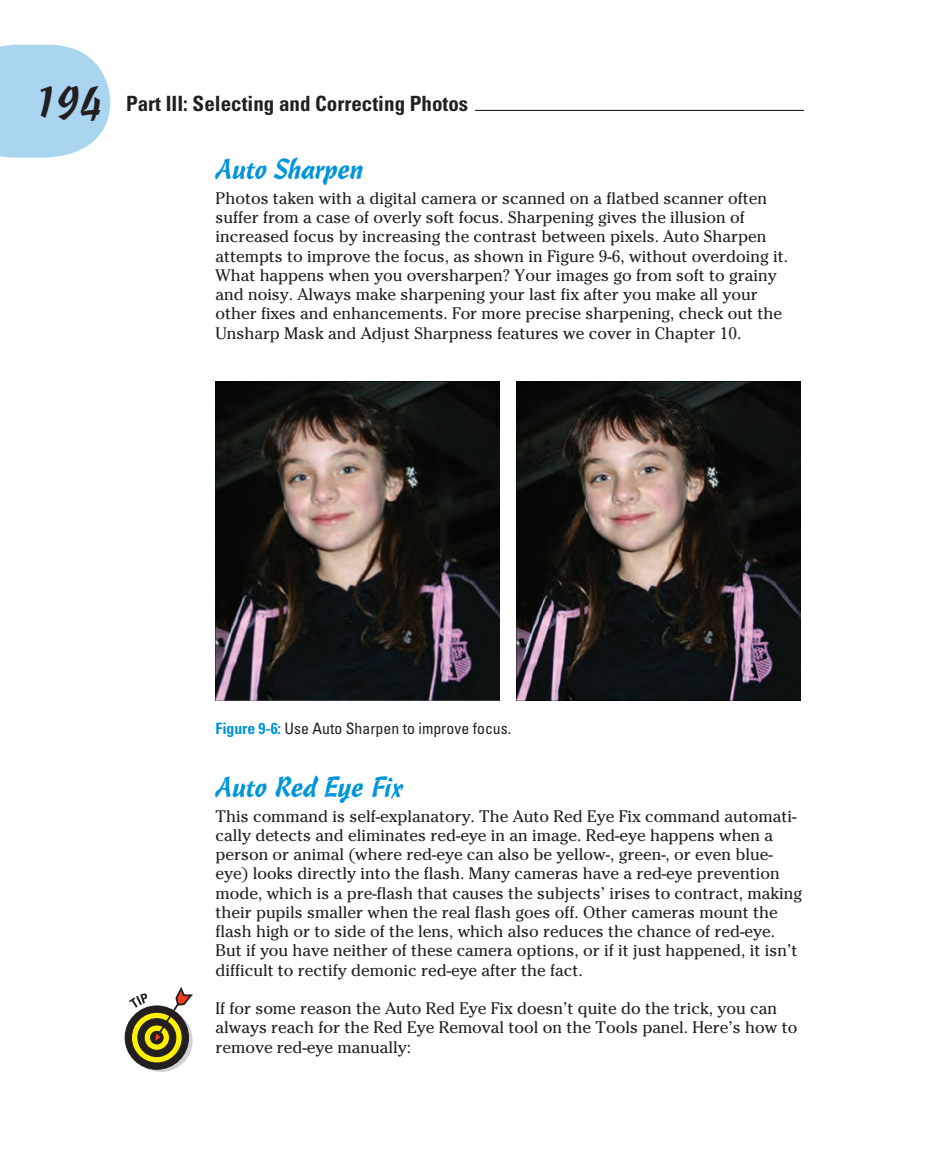
<style>
.page{position:relative;width:930px;height:1158px;background:#fff}
.page>*{position:absolute;margin:0;border:0;box-sizing:border-box;transform-origin:0 0}
.t1{font:28px "I Script STD";letter-spacing:-.015em;color:#0095d9}
.t2{font:700 condensed 21px "Univers LT Std";color:#231f20}
.t3{font:16.62px/19.2px "Cheltenham Std";color:#231f20}
.t4{font:condensed 15.75px "Univers LT Std";color:#231f20}
.s1{font-family:"I Script STD";font-weight:400;font-stretch:normal;font-size:42px}
.s2{font-weight:700;color:#0095d9}
</style>
<div class="page">
<svg style="left:0;top:45px;width:110px;height:113px;background:#b3d9f2"></svg>
<hr style="left:475px;top:110px;width:328px;height:1px;background:#231f20">
<img style="left:215px;top:381px;width:284px;height:320px">
<img style="left:516px;top:381px;width:284px;height:319px">
<svg style="left:129px;top:1008px;width:63px;height:64px"></svg>
<svg style="left:129px;top:993px;width:18px;height:14px"></svg>
<div style="left:125px;top:1006px;width:63px;height:63px;background:#231f20;border-radius:50%"></div>
<div style="left:125px;top:1005px;width:64px;height:64px;border:1px solid #231f20;border-radius:50%"></div>
<svg style="left:131px;top:1012px;width:51px;height:51px"></svg>
<div style="left:131px;top:1012px;width:51px;height:51px;border:1px solid #231f20;border-radius:50%"></div>
<div style="left:138px;top:1018px;width:38px;height:38px;background:#231f20;border-radius:50%"></div>
<div style="left:137px;top:1018px;width:39px;height:39px;border:1px solid #231f20;border-radius:50%"></div>
<svg style="left:144px;top:1025px;width:25px;height:25px"></svg>
<div style="left:144px;top:1024px;width:26px;height:26px;border:1px solid #231f20;border-radius:50%"></div>
<div style="left:150px;top:1031px;width:13px;height:13px;background:#231f20;border-radius:50%"></div>
<div style="left:150px;top:1031px;width:13px;height:13px;border:1px solid #231f20;border-radius:50%"></div>
<svg style="left:154px;top:987px;width:39px;height:54px"></svg>
<p class="t2" style="left:32px;top:95px;width:438px"><span class="s1">194</span> Part III: Selecting and Correcting Photos</p>
<p class="t1" style="left:215px;top:158px;width:150px">Auto Sharpen</p>
<p class="t3" style="left:215px;top:190px;width:574px">Photos taken with a digital camera or scanned on a flatbed scanner often suffer from a case of overly soft focus. Sharpening gives the illusion of increased focus by increasing the contrast between pixels. Auto Sharpen attempts to improve the focus, as shown in Figure 9-6, without overdoing it.<br>What happens when you oversharpen? Your images go from soft to grainy and noisy. Always make sharpening your last fix after you make all your other fixes and enhancements. For more precise sharpening, check out the Unsharp Mask and Adjust Sharpness features we cover in Chapter 10.</p>
<p class="t4" style="left:215px;top:722px;width:297px"><span class="s2">Figure 9-6:</span> Use Auto Sharpen to improve focus.</p>
<p class="t1" style="left:215px;top:775px;width:189px">Auto Red Eye Fix</p>
<p class="t3" style="left:215px;top:807px;width:588px">This command is self-explanatory. The Auto Red Eye Fix command automati&shy;cally detects and eliminates red-eye in an image. Red-eye happens when a person or animal (where red-eye can also be yellow-, green-, or even blue&shy;eye) looks directly into the flash. Many cameras have a red-eye prevention mode, which is a pre-flash that causes the subjects’ irises to contract, making their pupils smaller when the real flash goes off. Other cameras mount the flash high or to side of the lens, which also reduces the chance of red-eye.<br>But if you have neither of these camera options, or if it just happened, it isn’t difficult to rectify demonic red-eye after the fact.</p>
<p class="t3" style="left:215px;top:1000px;width:583px">If for some reason the Auto Red Eye Fix doesn’t quite do the trick, you can always reach for the Red Eye Removal tool on the Tools panel. Here’s how to remove red-eye manually:</p>
</div>
